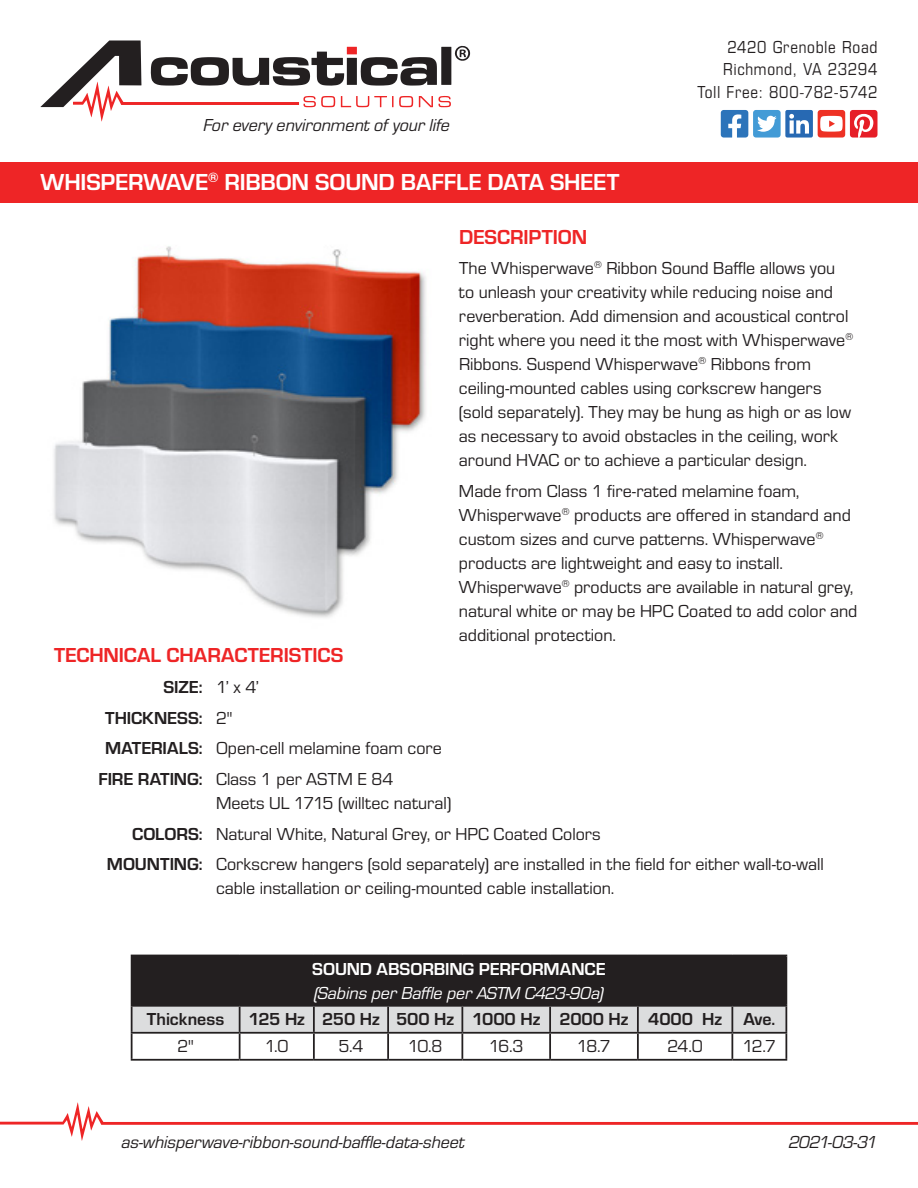
<style>
.page{position:relative;width:918px;height:1188px;background:#fff}
.page>*{position:absolute;margin:0;border:0;box-sizing:border-box;transform-origin:0 0}
.t1{font:700 24px "Eurostile";letter-spacing:-.01em;color:#fff}
.t2{font:700 21px "Eurostile";letter-spacing:-.005em;color:#ee2526}
.t3{font:18px/24px "Eurostile";color:#231f20}
.t4{font:italic 18px "Eurostile";letter-spacing:-.005em;color:#231f20}
.t5{font:700 18px "Eurostile";letter-spacing:-.005em;color:#231f20}
.t6{font:18px/22.5px "Eurostile Con";letter-spacing:.035em;color:#231f20;text-align:right}
.t7{font:italic 18px "Eurostile";letter-spacing:-.01em;color:#fff}
.t8{font:700 18px "Eurostile";letter-spacing:-.005em;color:#fff}
.s1{font-weight:400}
.s2{font-weight:700}
</style>
<div class="page">
<svg style="left:0;top:1102px;width:918px;height:39px"></svg>
<svg style="left:721px;top:110px;width:156px;height:28px"></svg>
<div style="left:0;top:162px;width:918px;height:40px;background:#ee2526"></div>
<svg style="left:40px;top:40px;width:430px;height:82px"></svg>
<div style="left:132px;top:955px;width:654px;height:51px;background:#231f20"></div>
<div style="left:133px;top:1007px;width:652px;height:25px;background:#dcddde"></div>
<hr style="left:131px;top:955px;width:109px;height:1px;background:#231f20">
<hr style="left:131px;top:956px;width:2px;height:49px;background:#231f20">
<hr style="left:732px;top:955px;width:55px;height:1px;background:#231f20">
<hr style="left:785px;top:956px;width:2px;height:49px;background:#231f20">
<hr style="left:131px;top:1005px;width:109px;height:2px;background:#231f20">
<hr style="left:131px;top:1007px;width:2px;height:25px;background:#231f20">
<hr style="left:240px;top:1005px;width:74px;height:2px;background:#231f20">
<hr style="left:239px;top:1007px;width:2px;height:25px;background:#231f20">
<hr style="left:314px;top:1005px;width:74px;height:2px;background:#231f20">
<hr style="left:313px;top:1007px;width:2px;height:25px;background:#231f20">
<hr style="left:388px;top:1005px;width:74px;height:2px;background:#231f20">
<hr style="left:387px;top:1007px;width:2px;height:25px;background:#231f20">
<hr style="left:462px;top:1005px;width:88px;height:2px;background:#231f20">
<hr style="left:461px;top:1007px;width:2px;height:25px;background:#231f20">
<hr style="left:550px;top:1005px;width:88px;height:2px;background:#231f20">
<hr style="left:549px;top:1007px;width:2px;height:25px;background:#231f20">
<hr style="left:638px;top:1005px;width:94px;height:2px;background:#231f20">
<hr style="left:637px;top:1007px;width:2px;height:25px;background:#231f20">
<hr style="left:732px;top:1005px;width:55px;height:2px;background:#231f20">
<hr style="left:731px;top:1007px;width:2px;height:25px;background:#231f20">
<hr style="left:785px;top:1007px;width:2px;height:25px;background:#231f20">
<hr style="left:131px;top:1032px;width:109px;height:2px;background:#231f20">
<hr style="left:131px;top:1034px;width:2px;height:25px;background:#231f20">
<hr style="left:240px;top:1032px;width:74px;height:2px;background:#231f20">
<hr style="left:239px;top:1034px;width:2px;height:25px;background:#231f20">
<hr style="left:314px;top:1032px;width:74px;height:2px;background:#231f20">
<hr style="left:313px;top:1034px;width:2px;height:25px;background:#231f20">
<hr style="left:388px;top:1032px;width:74px;height:2px;background:#231f20">
<hr style="left:387px;top:1034px;width:2px;height:25px;background:#231f20">
<hr style="left:462px;top:1032px;width:88px;height:2px;background:#231f20">
<hr style="left:461px;top:1034px;width:2px;height:25px;background:#231f20">
<hr style="left:550px;top:1032px;width:88px;height:2px;background:#231f20">
<hr style="left:549px;top:1034px;width:2px;height:25px;background:#231f20">
<hr style="left:638px;top:1032px;width:94px;height:2px;background:#231f20">
<hr style="left:637px;top:1034px;width:2px;height:25px;background:#231f20">
<hr style="left:732px;top:1032px;width:55px;height:2px;background:#231f20">
<hr style="left:731px;top:1034px;width:2px;height:25px;background:#231f20">
<hr style="left:785px;top:1034px;width:2px;height:25px;background:#231f20">
<hr style="left:131px;top:1059px;width:109px;height:2px;background:#231f20">
<hr style="left:240px;top:1059px;width:74px;height:2px;background:#231f20">
<hr style="left:314px;top:1059px;width:74px;height:2px;background:#231f20">
<hr style="left:388px;top:1059px;width:74px;height:2px;background:#231f20">
<hr style="left:462px;top:1059px;width:88px;height:2px;background:#231f20">
<hr style="left:550px;top:1059px;width:88px;height:2px;background:#231f20">
<hr style="left:638px;top:1059px;width:94px;height:2px;background:#231f20">
<hr style="left:732px;top:1059px;width:55px;height:2px;background:#231f20">
<img style="left:54px;top:246px;width:372px;height:372px">
<p class="t4" style="left:204px;top:113px;width:248px">For every environment of your life</p>
<h1 class="t1" style="left:40px;top:165px;width:581px">WHISPERWAVE<sup>®</sup> RIBBON SOUND BAFFLE DATA SHEET</h1>
<p class="t6" style="left:697px;top:34px;width:182px">2420 Grenoble Road<br>Richmond, VA 23294<br>Toll Free: 800-782-5742</p>
<p class="t2" style="left:459px;top:221px;width:130px">DESCRIPTION</p>
<p class="t3" style="left:459px;top:255px;width:396px">The Whisperwave<sup>®</sup> Ribbon Sound Baffle allows you to unleash your creativity while reducing noise and reverberation. Add dimension and acoustical control right where you need it the most with Whisperwave<sup>® </sup>Ribbons. Suspend Whisperwave<sup>®</sup> Ribbons from ceiling-mounted cables using corkscrew hangers (sold separately). They may be hung as high or as low as necessary to avoid obstacles in the ceiling, work around HVAC or to achieve a particular design.</p>
<p class="t3" style="left:459px;top:478px;width:400px">Made from Class 1 fire-rated melamine foam, Whisperwave<sup>®</sup> products are offered in standard and custom sizes and curve patterns. Whisperwave<sup>® </sup>products are lightweight and easy to install.<br>Whisperwave<sup>®</sup> products are available in natural grey, natural white or may be HPC Coated to add color and additional protection.</p>
<p class="t2" style="left:54px;top:640px;width:291px">TECHNICAL CHARACTERISTICS</p>
<p class="t5" style="left:164px;top:674px;width:97px">SIZE: <span class="s1">1’ x 4’</span></p>
<p class="t5" style="left:105px;top:705px;width:129px">THICKNESS: <span class="s1">2"</span></p>
<p class="t3" style="left:105px;top:735px;width:338px"><span class="s2">MATERIALS:</span> Open-cell melamine foam core</p>
<p class="t3" style="left:99px;top:766px;width:296px"><span class="s2">FIRE RATING:</span> Class 1 per ASTM E 84</p>
<p class="t3" style="left:216px;top:790px;width:237px">Meets UL 1715 (willtec natural)</p>
<p class="t3" style="left:132px;top:821px;width:470px"><span class="s2">COLORS:</span> Natural White, Natural Grey, or HPC Coated Colors</p>
<p class="t3" style="left:107px;top:852px;width:718px"><span class="s2">MOUNTING:</span> Corkscrew hangers (sold separately) are installed in the field for either wall-to-wall</p>
<p class="t3" style="left:216px;top:876px;width:400px">cable installation or ceiling-mounted cable installation.</p>
<p class="t8" style="left:312px;top:956px;width:295px">SOUND ABSORBING PERFORMANCE</p>
<p class="t7" style="left:314px;top:981px;width:291px">(Sabins per Baffle per ASTM C423-90a)</p>
<p class="t5" style="left:147px;top:1006px;width:79px">Thickness</p>
<p class="t5" style="left:249px;top:1006px;width:528px">125 Hz 250 Hz 500 Hz 1000 Hz 2000 Hz 4000 Hz Ave.</p>
<p class="t3" style="left:177px;top:1033px;width:18px">2"</p>
<p class="t3" style="left:265px;top:1033px;width:25px">1.0</p>
<p class="t3" style="left:338px;top:1033px;width:27px">5.4</p>
<p class="t3" style="left:408px;top:1033px;width:36px">10.8</p>
<p class="t3" style="left:489px;top:1033px;width:36px">16.3</p>
<p class="t3" style="left:577px;top:1033px;width:36px">18.7</p>
<p class="t3" style="left:667px;top:1033px;width:37px">24.0</p>
<p class="t3" style="left:742px;top:1033px;width:35px">12.7</p>
<p class="t4" style="left:121px;top:1130px;width:345px">as-whisperwave-ribbon-sound-baffle-data-sheet</p>
<p class="t4" style="left:789px;top:1130px;width:90px">2021-03-31</p>
</div>
